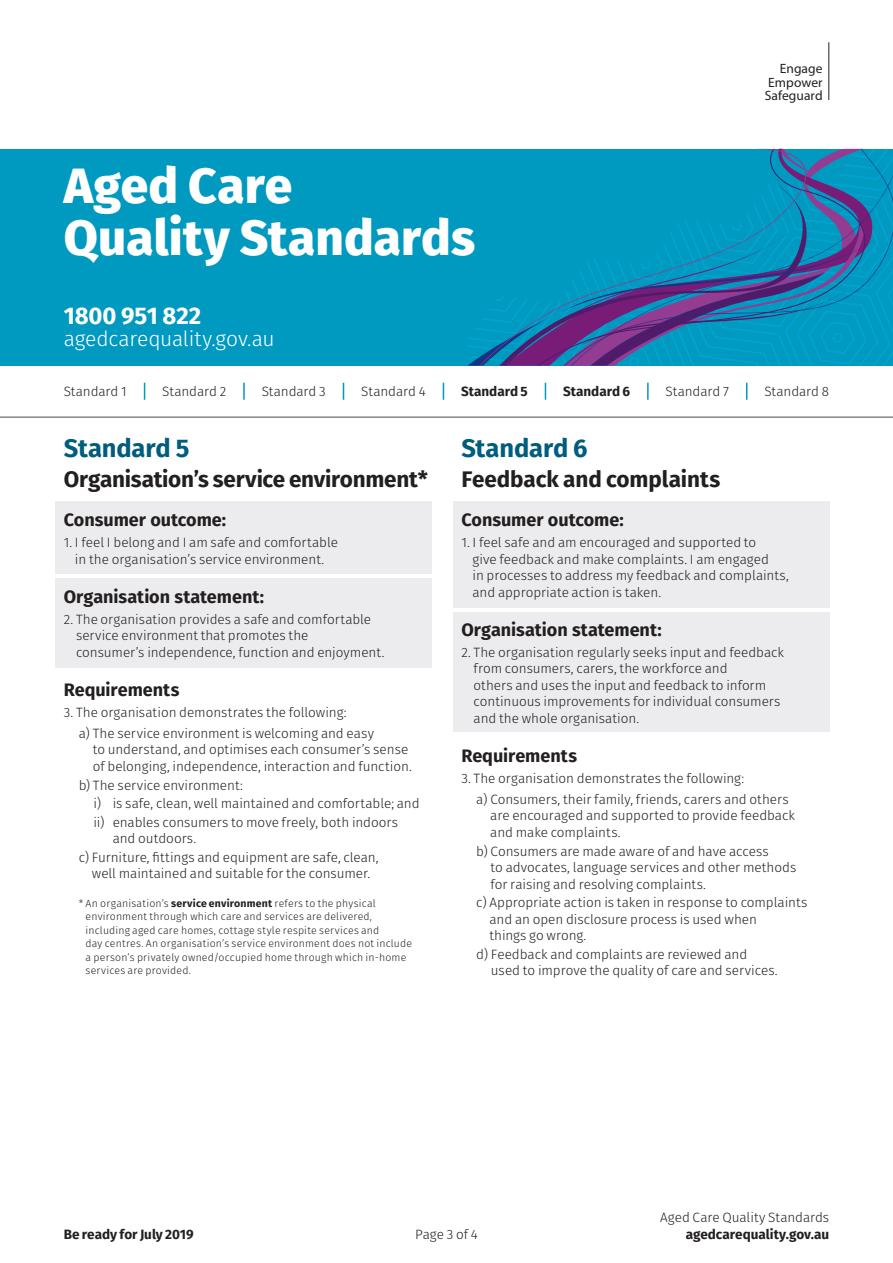
<style>
.page{position:relative;width:893px;height:1263px;background:#fff}
.page>*{position:absolute;margin:0;border:0;box-sizing:border-box;transform-origin:0 0}
.Main_header{font:800 49.5px/52.5px "Fira Sans";color:#fff}
.t1{font:700 25.5px "Fira Sans";letter-spacing:-.005em;color:#005d7d}
.t2{font:700 24px "Fira Sans";letter-spacing:-.005em;color:#fff}
.t3{font:700 22.5px "Fira Sans";letter-spacing:-.01em;color:#231f20}
.t4{font:300 21px "Fira Sans";letter-spacing:-.005em;color:#fff}
.H3{font:700 18px "Fira Sans";color:#231f20}
.Body_text{font:300 13.5px/16.5px "Fira Sans";letter-spacing:-.005em;color:#231f20}
.bullets_with_letters{font:300 13.5px/16.5px "Fira Sans";letter-spacing:-.005em;color:#231f20}
.bullets_with_numeral{font:300 13.5px/16.5px "Fira Sans";letter-spacing:-.005em;color:#231f20}
.Body_text-2{font:700 13.5px "Fira Sans";color:#231f20}
.t5{font:13.5px/13.5px "Myriad Pro";letter-spacing:.005em;color:#231f20;text-align:justify}
.Astrix_text{font:300 10.5px/13.5px "Fira Sans";letter-spacing:.015em;color:#231f20}
.s1{font-weight:700}
</style>
<div class="page">
<div style="left:0;top:149px;width:893px;height:217px;background:#0099bf"></div>
<div style="left:55px;top:502px;width:377px;height:72px;background:#ececee"></div>
<div style="left:453px;top:502px;width:376px;height:106px;background:#ececee"></div>
<div style="left:55px;top:578px;width:377px;height:90px;background:#ececee"></div>
<div style="left:453px;top:612px;width:376px;height:119px;background:#ececee"></div>
<hr style="left:828px;top:42px;width:1px;height:58px;background:#231f20">
<svg style="left:466px;top:149px;width:427px;height:217px"></svg>
<svg style="left:144px;top:383px;width:1px;height:17px"></svg>
<svg style="left:343px;top:383px;width:1px;height:17px"></svg>
<svg style="left:545px;top:383px;width:1px;height:17px"></svg>
<svg style="left:243px;top:383px;width:2px;height:17px"></svg>
<svg style="left:443px;top:383px;width:1px;height:17px"></svg>
<svg style="left:647px;top:383px;width:2px;height:17px"></svg>
<svg style="left:746px;top:383px;width:1px;height:17px"></svg>
<hr style="left:0;top:417px;width:893px;height:1px;background:#4b4c4d">
<p class="Main_header" style="left:64px;top:155px;width:413px">Aged Care<br>Quality Standards</p>
<p class="t2" style="left:64px;top:296px;width:139px">1800 951 822</p>
<p class="t4" style="left:64px;top:324px;width:212px">agedcarequality.gov.au</p>
<p class="t5" style="left:765px;top:62px;width:59px;text-indent:15px">Engage Empower Safeguard</p>
<p class="Body_text" style="left:64px;top:383px;width:65px">Standard 1</p>
<p class="Body_text" style="left:162px;top:383px;width:65px">Standard 2</p>
<p class="Body_text" style="left:262px;top:383px;width:66px">Standard 3</p>
<p class="Body_text" style="left:361px;top:383px;width:66px">Standard 4</p>
<p class="Body_text-2" style="left:461px;top:380px;width:68px">Standard 5</p>
<p class="Body_text-2" style="left:563px;top:380px;width:68px">Standard 6</p>
<p class="Body_text" style="left:666px;top:383px;width:65px">Standard 7</p>
<p class="Body_text" style="left:764px;top:383px;width:66px">Standard 8</p>
<h1 class="t1" style="left:64px;top:427px;width:127px">Standard 5</h1>
<h2 class="t3" style="left:64px;top:460px;width:366px">Organisation’s service environment*</h2>
<h2 class="H3" style="left:64px;top:505px;width:164px">Consumer outcome:</h2>
<p class="Body_text" style="left:64px;top:534px;width:276px;text-align:center">1. I feel I belong and I am safe and comfortable in the organisation’s service environment.</p>
<h2 class="H3" style="left:64px;top:582px;width:202px">Organisation statement:</h2>
<p class="Body_text" style="left:76px;top:611px;width:310px;text-indent:-12px">2. The organisation provides a safe and comfortable service environment that promotes the<br>consumer’s independence, function and enjoyment.</p>
<h2 class="H3" style="left:64px;top:675px;width:117px">Requirements</h2>
<p class="Body_text" style="left:64px;top:704px;width:284px">3. The organisation demonstrates the following:</p>
<p class="bullets_with_letters" style="left:93px;top:725px;width:321px;text-indent:-14px">a) The service environment is welcoming and easy<br>to understand, and optimises each consumer’s sense of belonging, independence, interaction and function.</p>
<p class="bullets_with_letters" style="left:79px;top:776px;width:166px">b) The service environment:</p>
<p class="bullets_with_numeral" style="left:94px;top:795px;width:328px">i) is safe, clean, well maintained and comfortable; and</p>
<p class="bullets_with_numeral" style="left:113px;top:814px;width:287px;text-indent:-19px">ii) enables consumers to move freely, both indoors and outdoors.</p>
<p class="bullets_with_letters" style="left:79px;top:849px;width:302px;text-align:center">c) Furniture, fittings and equipment are safe, clean, well maintained and suitable for the consumer.</p>
<p class="Astrix_text" style="left:86px;top:896px;width:328px;text-indent:-7px">* An organisation’s <span class="s1">service environment</span> refers to the physical environment through which care and services are delivered, including aged care homes, cottage style respite services and<br>day centres. An organisation’s service environment does not include a person’s privately owned/occupied home through which in-home services are provided.</p>
<h1 class="t1" style="left:461px;top:427px;width:128px">Standard 6</h1>
<h2 class="t3" style="left:461px;top:460px;width:260px">Feedback and complaints</h2>
<h2 class="H3" style="left:461px;top:505px;width:164px">Consumer outcome:</h2>
<p class="Body_text" style="left:473px;top:534px;width:318px;text-indent:-11px">1. I feel safe and am encouraged and supported to<br>give feedback and make complaints. I am engaged<br>in processes to address my feedback and complaints, and appropriate action is taken.</p>
<h2 class="H3" style="left:461px;top:615px;width:202px">Organisation statement:</h2>
<p class="Body_text" style="left:474px;top:644px;width:312px;text-indent:-12px">2. The organisation regularly seeks input and feedback from consumers, carers, the workforce and<br>others and uses the input and feedback to inform continuous improvements for individual consumers and the whole organisation.</p>
<h2 class="H3" style="left:461px;top:741px;width:117px">Requirements</h2>
<p class="Body_text" style="left:461px;top:770px;width:284px">3. The organisation demonstrates the following:</p>
<p class="bullets_with_letters" style="left:490px;top:791px;width:306px;text-indent:-14px">a) Consumers, their family, friends, carers and others are encouraged and supported to provide feedback and make complaints.</p>
<p class="bullets_with_letters" style="left:491px;top:842px;width:307px;text-indent:-14px">b) Consumers are made aware of and have access<br>to advocates, language services and other methods for raising and resolving complaints.</p>
<p class="bullets_with_letters" style="left:489px;top:894px;width:320px;text-indent:-13px">c) Appropriate action is taken in response to complaints and an open disclosure process is used when<br>things go wrong.</p>
<p class="bullets_with_letters" style="left:491px;top:946px;width:288px;text-indent:-15px">d) Feedback and complaints are reviewed and used to improve the quality of care and services.</p>
<p class="Body_text" style="left:660px;top:1209px;width:170px">Aged Care Quality Standards</p>
<p class="Body_text-2" style="left:64px;top:1222px;width:131px">Be ready for July 2019</p>
<p class="Body_text-2" style="left:686px;top:1222px;width:145px">agedcarequality.gov.au</p>
<p class="Body_text" style="left:415px;top:1225px;width:64px">Page 3 of 4</p>
</div>
